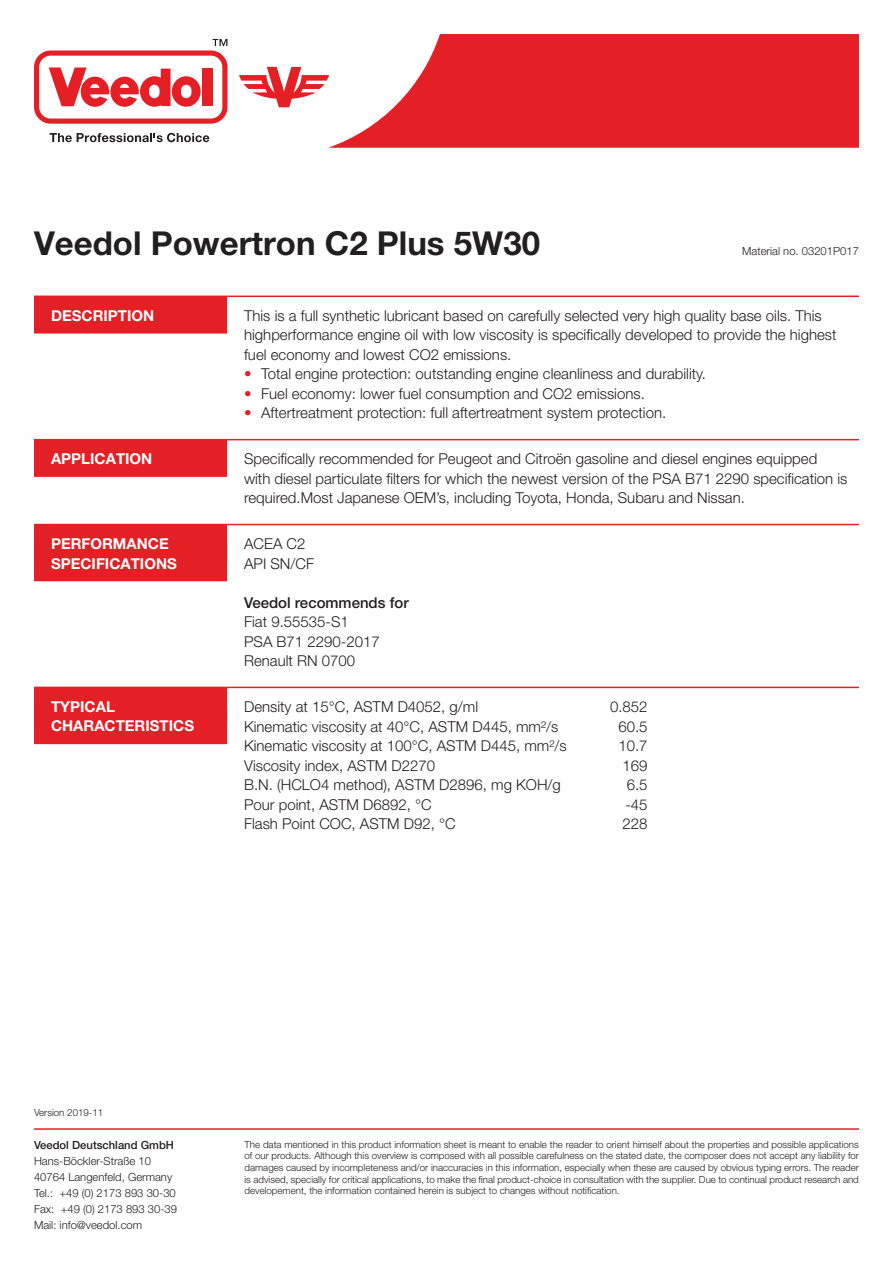
<style>
.page{position:relative;width:893px;height:1263px;background:#fff}
.page>*{position:absolute;margin:0;border:0;box-sizing:border-box;transform-origin:0 0}
.Headline{font:700 33px "Helvetica Neue";color:#231f20}
.Fließtext{font:300 15px/19.5px "Helvetica Neue";color:#231f20}
.Rubrik{font:700 15px "Helvetica Neue";color:#fff}
.Adresse{font:300 11.25px/16px "Helvetica Neue";color:#231f20}
.Adresse-2{font:500 11.25px "Helvetica Neue";color:#231f20}
.Material-Nr{font:300 11.25px "Helvetica Neue";color:#231f20}
.Kleingedrucktes{font:300 9.75px/11.7px "Helvetica Neue";color:#231f20;text-align:justify}
.s1{color:#e41f25}
.s2{font-weight:500}
</style>
<div class="page">
<svg style="left:239px;top:67px;width:89px;height:40px"></svg>
<svg style="left:34px;top:39px;width:193px;height:85px"></svg>
<svg style="left:50px;top:133px;width:159px;height:9px"></svg>
<svg style="left:328px;top:34px;width:531px;height:114px;background:#e73e44"></svg>
<hr style="left:34px;top:1128px;width:825px;height:2px;background:#e41f25">
<hr style="left:227px;top:439px;width:632px;height:1px;background:#e41f25">
<hr style="left:227px;top:524px;width:632px;height:1px;background:#e41f25">
<hr style="left:227px;top:687px;width:632px;height:1px;background:#e41f25">
<hr style="left:227px;top:296px;width:632px;height:1px;background:#e41f25">
<div style="left:34px;top:296px;width:193px;height:38px;background:#e41f25"></div>
<div style="left:34px;top:439px;width:193px;height:38px;background:#e41f25"></div>
<div style="left:34px;top:524px;width:193px;height:38px;background:#e41f25"></div>
<div style="left:34px;top:544px;width:193px;height:37px;background:#e41f25"></div>
<div style="left:34px;top:687px;width:193px;height:38px;background:#e41f25"></div>
<div style="left:34px;top:707px;width:193px;height:37px;background:#e41f25"></div>
<p class="Headline" style="left:34px;top:223px;width:508px">Veedol Powertron C2 Plus 5W30</p>
<p class="Material-Nr" style="left:742px;top:245px;width:118px">Material no. 03201P017</p>
<p class="Rubrik" style="left:51px;top:306px;width:105px">DESCRIPTION</p>
<p class="Fließtext" style="left:244px;top:305px;width:594px">This is a full synthetic lubricant based on carefully selected very high quality base oils. This highperformance engine oil with low viscosity is specifically developed to provide the highest fuel economy and lowest CO2 emissions.</p>
<p class="Fließtext" style="left:244px;top:364px;width:463px"><span class="s1">•</span> Total engine protection: outstanding engine cleanliness and durability.</p>
<p class="Fließtext" style="left:244px;top:383px;width:402px"><span class="s1">•</span> Fuel economy: lower fuel consumption and CO2 emissions.</p>
<p class="Fließtext" style="left:244px;top:403px;width:424px"><span class="s1">•</span> Aftertreatment protection: full aftertreatment system protection.</p>
<p class="Rubrik" style="left:51px;top:449px;width:103px">APPLICATION</p>
<p class="Fließtext" style="left:244px;top:449px;width:605px">Specifically recommended for Peugeot and Citroën gasoline and diesel engines equipped with diesel particulate filters for which the newest version of the PSA B71 2290 specification is required.Most Japanese OEM’s, including Toyota, Honda, Subaru and Nissan.</p>
<p class="Rubrik" style="left:51px;top:534px;width:119px">PERFORMANCE</p>
<p class="Rubrik" style="left:51px;top:554px;width:127px">SPECIFICATIONS</p>
<p class="Fließtext" style="left:244px;top:534px;width:63px">ACEA C2</p>
<p class="Fließtext" style="left:244px;top:553px;width:72px">API SN/CF</p>
<p class="Fließtext" style="left:244px;top:592px;width:166px"><span class="s2">Veedol recommends for<br></span>Fiat 9.55535-S1<br>PSA B71 2290-2017</p>
<p class="Fließtext" style="left:244px;top:651px;width:113px">Renault RN 0700</p>
<p class="Rubrik" style="left:51px;top:697px;width:65px">TYPICAL</p>
<p class="Rubrik" style="left:51px;top:717px;width:145px">CHARACTERISTICS</p>
<p class="Fließtext" style="left:244px;top:696px;width:236px">Density at 15°C, ASTM D4052, g/ml</p>
<p class="Fließtext" style="left:610px;top:696px;width:39px">0.852</p>
<p class="Fließtext" style="left:244px;top:716px;width:316px">Kinematic viscosity at 40°C, ASTM D445, mm²/s</p>
<p class="Fließtext" style="left:618px;top:716px;width:31px">60.5</p>
<p class="Fließtext" style="left:244px;top:735px;width:324px">Kinematic viscosity at 100°C, ASTM D445, mm²/s</p>
<p class="Fließtext" style="left:618px;top:735px;width:31px">10.7</p>
<p class="Fließtext" style="left:244px;top:755px;width:192px">Viscosity index, ASTM D2270</p>
<p class="Fließtext" style="left:623px;top:755px;width:27px">169</p>
<p class="Fließtext" style="left:244px;top:774px;width:318px">B.N. (HCLO4 method), ASTM D2896, mg KOH/g</p>
<p class="Fließtext" style="left:627px;top:774px;width:22px">6.5</p>
<p class="Fließtext" style="left:244px;top:794px;width:189px">Pour point, ASTM D6892, °C</p>
<p class="Fließtext" style="left:625px;top:794px;width:24px">-45</p>
<p class="Fließtext" style="left:244px;top:813px;width:213px">Flash Point COC, ASTM D92, °C</p>
<p class="Fließtext" style="left:623px;top:813px;width:27px">228</p>
<p class="Kleingedrucktes" style="left:34px;top:1106px;width:71px">Version 2019-11</p>
<p class="Adresse-2" style="left:34px;top:1138px;width:142px">Veedol Deutschland GmbH</p>
<p class="Adresse" style="left:34px;top:1152px;width:140px">Hans-Böckler-Straße 10<br>40764 Langenfeld, Germany</p>
<p class="Adresse" style="left:34px;top:1184px;width:143px">Tel.: +49 (0) 2173 893 30-30</p>
<p class="Adresse" style="left:34px;top:1200px;width:145px">Fax: +49 (0) 2173 893 30-39</p>
<p class="Adresse" style="left:34px;top:1217px;width:110px">Mail: info@veedol.com</p>
<p class="Kleingedrucktes" style="left:244px;top:1138px;width:616px">The data mentioned in this product information sheet is meant to enable the reader to orient himself about the properties and possible applications of our products. Although this overview is composed with all possible carefulness on the stated date, the composer does not accept any liability for damages caused by incompleteness and/or inaccuracies in this information, especially when these are caused by obvious typing errors. The reader is advised, specially for critical applications, to make the final product-choice in consultation with the supplier. Due to continual product research and developement, the information contained herein is subject to changes without notification.</p>
</div>
